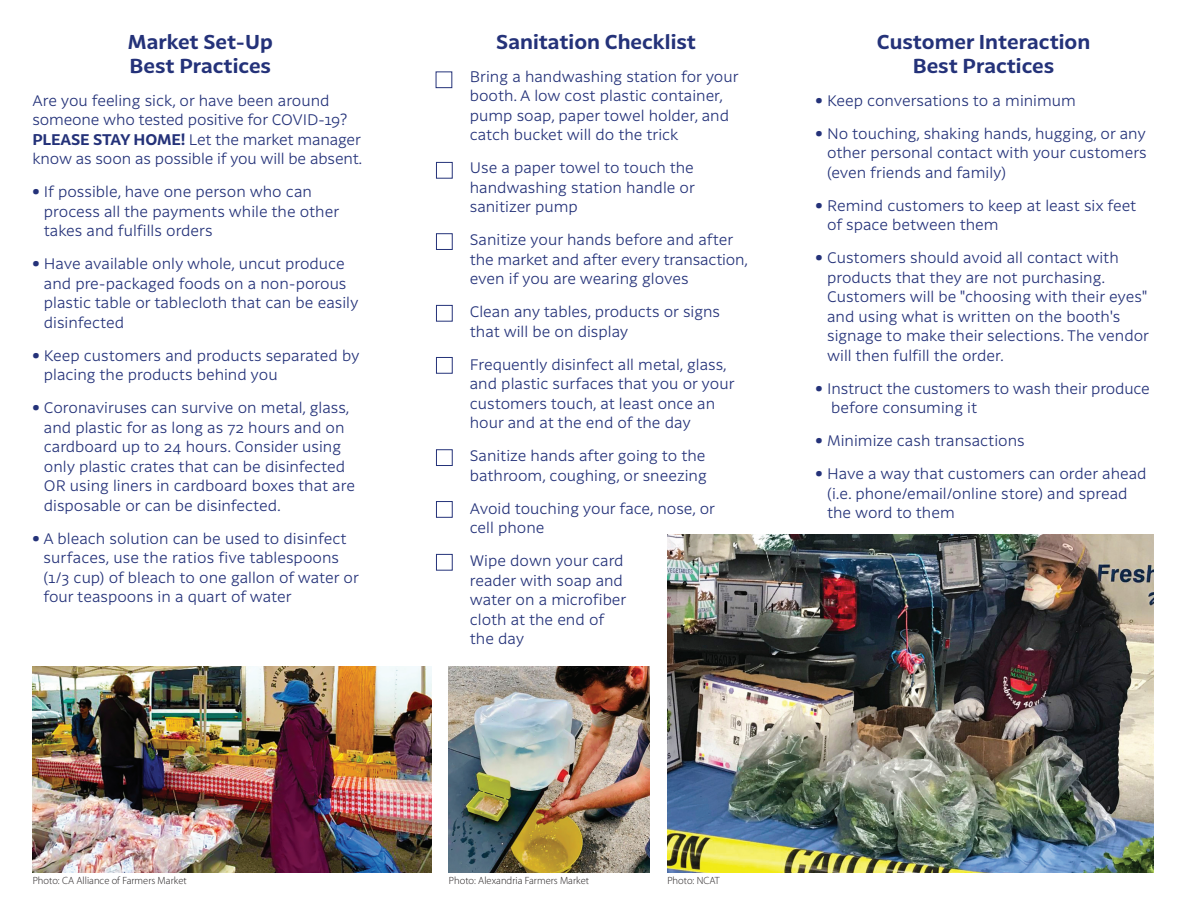
<style>
.page{position:relative;width:1188px;height:918px;background:#fff}
.page>*{position:absolute;margin:0;border:0;box-sizing:border-box;transform-origin:0 0}
.t1{font:700 19.5px/23.4px "Latina Essential";color:#243279}
.t2{font:300 15px/19.5px "Latina Essential";color:#243279}
.t3{font:300 10.5px "Myriad Pro";color:#231f20}
.s1{font-weight:700}
.s2{font-weight:800}
</style>
<div class="page">
<div style="left:436px;top:72px;width:16px;height:16px;border:1px solid #243279"></div>
<div style="left:436px;top:162px;width:17px;height:17px;border:1px solid #243279"></div>
<div style="left:436px;top:233px;width:17px;height:17px;border:1px solid #243279"></div>
<div style="left:436px;top:305px;width:17px;height:17px;border:1px solid #243279"></div>
<div style="left:436px;top:449px;width:17px;height:17px;border:1px solid #243279"></div>
<div style="left:436px;top:357px;width:17px;height:17px;border:1px solid #243279"></div>
<div style="left:436px;top:501px;width:17px;height:17px;border:1px solid #243279"></div>
<div style="left:436px;top:554px;width:17px;height:17px;border:1px solid #243279"></div>
<img style="left:449px;top:667px;width:201px;height:206px">
<img style="left:33px;top:666px;width:398px;height:207px">
<img style="left:667px;top:534px;width:486px;height:339px">
<h1 class="t1" style="left:128px;top:32px;width:147px">Market Set-Up<br>Best Practices</h1>
<p class="t2" style="left:32px;top:92px;width:332px">Are you feeling sick, or have been around someone who tested positive for COVID-19?<br><span class="s1">PLEASE STAY HOME!</span> Let the market manager know as soon as possible if you will be absent.</p>
<p class="t2" style="left:44px;top:183px;width:297px;text-indent:-11px"><span class="s2">•</span> If possible, have one person who can process all the payments while the other takes and fulfills orders</p>
<p class="t2" style="left:44px;top:255px;width:316px;text-indent:-11px"><span class="s2">•</span> Have available only whole, uncut produce and pre-packaged foods on a non-porous plastic table or tablecloth that can be easily disinfected</p>
<p class="t2" style="left:44px;top:347px;width:317px;text-indent:-11px"><span class="s2">•</span> Keep customers and products separated by placing the products behind you</p>
<p class="t2" style="left:44px;top:399px;width:313px;text-indent:-11px"><span class="s2">•</span> Coronaviruses can survive on metal, glass, and plastic for as long as 72 hours and on cardboard up to 24 hours. Consider using only plastic crates that can be disinfected OR using liners in cardboard boxes that are disposable or can be disinfected.</p>
<p class="t2" style="left:43px;top:530px;width:317px;text-indent:-11px"><span class="s2">•</span> A bleach solution can be used to disinfect surfaces, use the ratios five tablespoons (1/3 cup) of bleach to one gallon of water or four teaspoons in a quart of water</p>
<h1 class="t1" style="left:496px;top:32px;width:201px">Sanitation Checklist</h1>
<p class="t2" style="left:470px;top:68px;width:270px">Bring a handwashing station for your booth. A low cost plastic container, pump soap, paper towel holder, and catch bucket will do the trick</p>
<p class="t2" style="left:470px;top:159px;width:227px;text-align:justify">Use a paper towel to touch the handwashing station handle or sanitizer pump</p>
<p class="t2" style="left:470px;top:231px;width:280px">Sanitize your hands before and after the market and after every transaction, even if you are wearing gloves</p>
<p class="t2" style="left:470px;top:303px;width:252px">Clean any tables, products or signs that will be on display</p>
<p class="t2" style="left:470px;top:356px;width:266px">Frequently disinfect all metal, glass, and plastic surfaces that you or your customers touch, at least once an hour and at the end of the day</p>
<p class="t2" style="left:470px;top:447px;width:239px">Sanitize hands after going to the bathroom, coughing, or sneezing</p>
<p class="t2" style="left:470px;top:500px;width:247px">Avoid touching your face, nose, or cell phone</p>
<p class="t2" style="left:470px;top:552px;width:158px">Wipe down your card reader with soap and water on a microfiber cloth at the end of the day</p>
<h1 class="t1" style="left:877px;top:32px;width:215px;text-align:center">Customer Interaction<br>Best Practices</h1>
<p class="t2" style="left:816px;top:92px;width:262px"><span class="s2">•</span> Keep conversations to a minimum</p>
<p class="t2" style="left:827px;top:125px;width:321px;text-align:justify;text-indent:-11px"><span class="s2">•</span> No touching, shaking hands, hugging, or any other personal contact with your customers (even friends and family)</p>
<p class="t2" style="left:827px;top:197px;width:311px;text-indent:-11px"><span class="s2">•</span> Remind customers to keep at least six feet of space between them</p>
<p class="t2" style="left:827px;top:249px;width:324px;text-indent:-11px"><span class="s2">•</span> Customers should avoid all contact with products that they are not purchasing.<br>Customers will be "choosing with their eyes" and using what is written on the booth's signage to make their selections. The vendor will then fulfill the order.</p>
<p class="t2" style="left:831px;top:380px;width:320px;text-indent:-16px"><span class="s2">•</span> Instruct the customers to wash their produce before consuming it</p>
<p class="t2" style="left:816px;top:432px;width:211px"><span class="s2">•</span> Minimize cash transactions</p>
<p class="t2" style="left:827px;top:465px;width:321px;text-indent:-11px"><span class="s2">•</span> Have a way that customers can order ahead (i.e. phone/email/online store) and spread the word to them</p>
<p class="t3" style="left:33px;top:876px;width:155px">Photo: CA Alliance of Farmers Market</p>
<p class="t3" style="left:449px;top:876px;width:142px">Photo: Alexandria Farmers Market</p>
<p class="t3" style="left:667px;top:876px;width:54px">Photo: NCAT</p>
</div>
